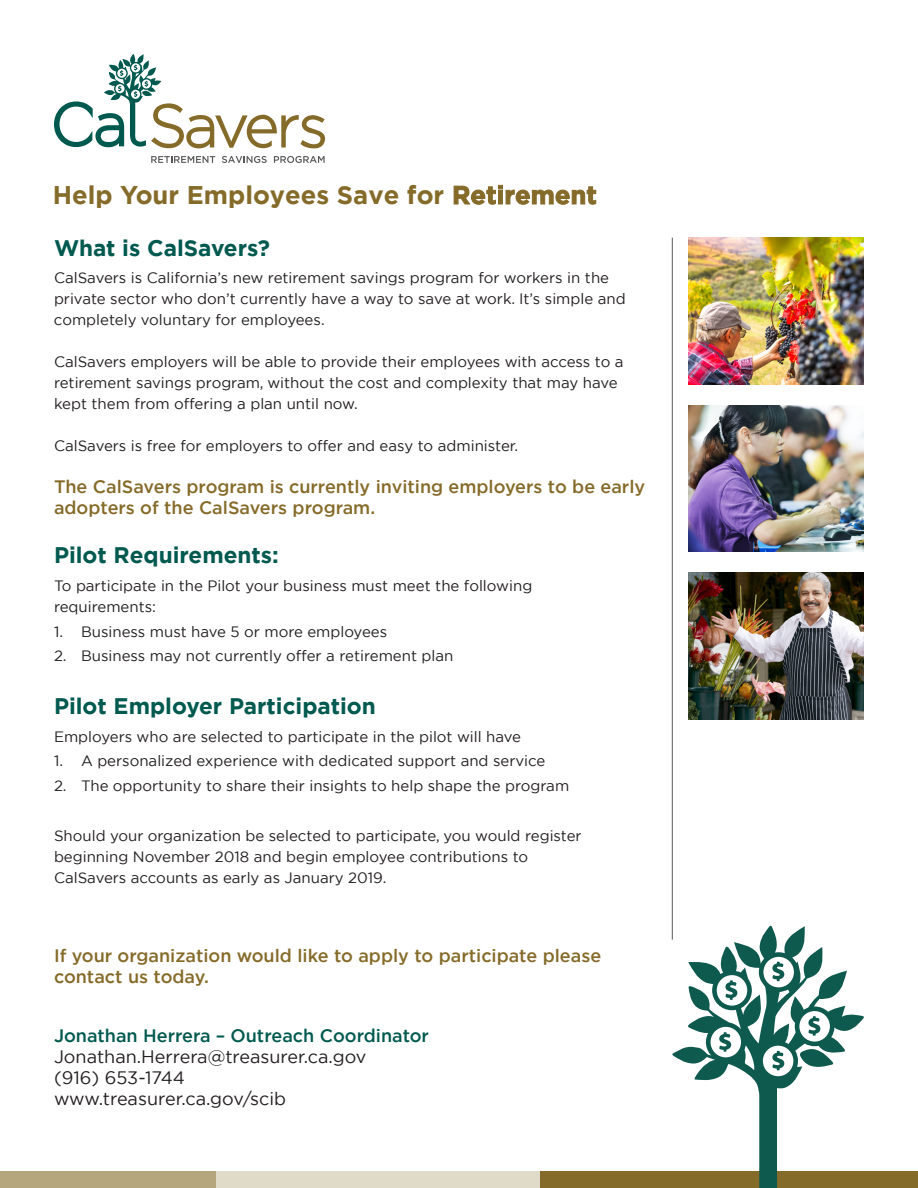
<style>
.page{position:relative;width:918px;height:1188px;background:#fff}
.page>*{position:absolute;margin:0;border:0;box-sizing:border-box;transform-origin:0 0}
.t1{font:700 25.5px "Gotham";color:#856b29}
.t2{font:700 22.5px "Gotham";color:#00594f}
.t3{font:500 18px/21px "Gotham";color:#856b29}
.t4{font:18px "Gotham";color:#231f20}
.t5{font:500 18px "Gotham";color:#00594f}
.t6{font:15px/21px "Gotham";color:#231f20}
</style>
<div class="page">
<svg style="left:54px;top:54px;width:271px;height:94px"></svg>
<svg style="left:151px;top:156px;width:64px;height:7px"></svg>
<svg style="left:222px;top:156px;width:45px;height:7px"></svg>
<svg style="left:274px;top:156px;width:51px;height:7px"></svg>
<div style="left:216px;top:1172px;width:324px;height:16px;background:#e0dac9"></div>
<div style="left:0;top:1172px;width:216px;height:16px;background:#b6a67e"></div>
<div style="left:540px;top:1172px;width:378px;height:16px;background:#856b29"></div>
<svg style="left:672px;top:926px;width:192px;height:262px"></svg>
<hr style="left:672px;top:238px;width:1px;height:702px;background:#575959">
<img style="left:688px;top:238px;width:176px;height:146px">
<img style="left:688px;top:405px;width:176px;height:147px">
<img style="left:688px;top:572px;width:176px;height:147px">
<p class="t1" style="left:53px;top:178px;width:546px">Help Your Employees Save for Retirement</p>
<p class="t2" style="left:54px;top:233px;width:217px">What is CalSavers?</p>
<p class="t6" style="left:54px;top:267px;width:573px">CalSavers is California’s new retirement savings program for workers in the private sector who don’t currently have a way to save at work. It’s simple and completely voluntary for employees.</p>
<p class="t6" style="left:54px;top:351px;width:571px">CalSavers employers will be able to provide their employees with access to a retirement savings program, without the cost and complexity that may have kept them from offering a plan until now.</p>
<p class="t6" style="left:54px;top:435px;width:466px">CalSavers is free for employers to offer and easy to administer.</p>
<p class="t3" style="left:54px;top:476px;width:593px">The CalSavers program is currently inviting employers to be early adopters of the CalSavers program.</p>
<p class="t2" style="left:54px;top:540px;width:226px">Pilot Requirements:</p>
<p class="t6" style="left:54px;top:575px;width:480px">To participate in the Pilot your business must meet the following requirements:</p>
<p class="t6" style="left:54px;top:621px;width:335px">1. Business must have 5 or more employees</p>
<p class="t6" style="left:54px;top:645px;width:401px">2. Business may not currently offer a retirement plan</p>
<p class="t2" style="left:54px;top:691px;width:323px">Pilot Employer Participation</p>
<p class="t6" style="left:54px;top:726px;width:469px">Employers who are selected to participate in the pilot will have</p>
<p class="t6" style="left:54px;top:750px;width:493px">1. A personalized experience with dedicated support and service</p>
<p class="t6" style="left:54px;top:775px;width:517px">2. The opportunity to share their insights to help shape the program</p>
<p class="t6" style="left:54px;top:825px;width:529px">Should your organization be selected to participate, you would register beginning November 2018 and begin employee contributions to<br>CalSavers accounts as early as January 2019.</p>
<p class="t3" style="left:54px;top:944px;width:549px">If your organization would like to apply to participate please contact us today.</p>
<p class="t5" style="left:54px;top:1024px;width:377px">Jonathan Herrera – Outreach Coordinator</p>
<p class="t4" style="left:54px;top:1045px;width:314px">Jonathan.Herrera@treasurer.ca.gov</p>
<p class="t4" style="left:54px;top:1066px;width:132px">(916) 653-1744</p>
<p class="t4" style="left:54px;top:1087px;width:234px">www.treasurer.ca.gov/scib</p>
</div>
